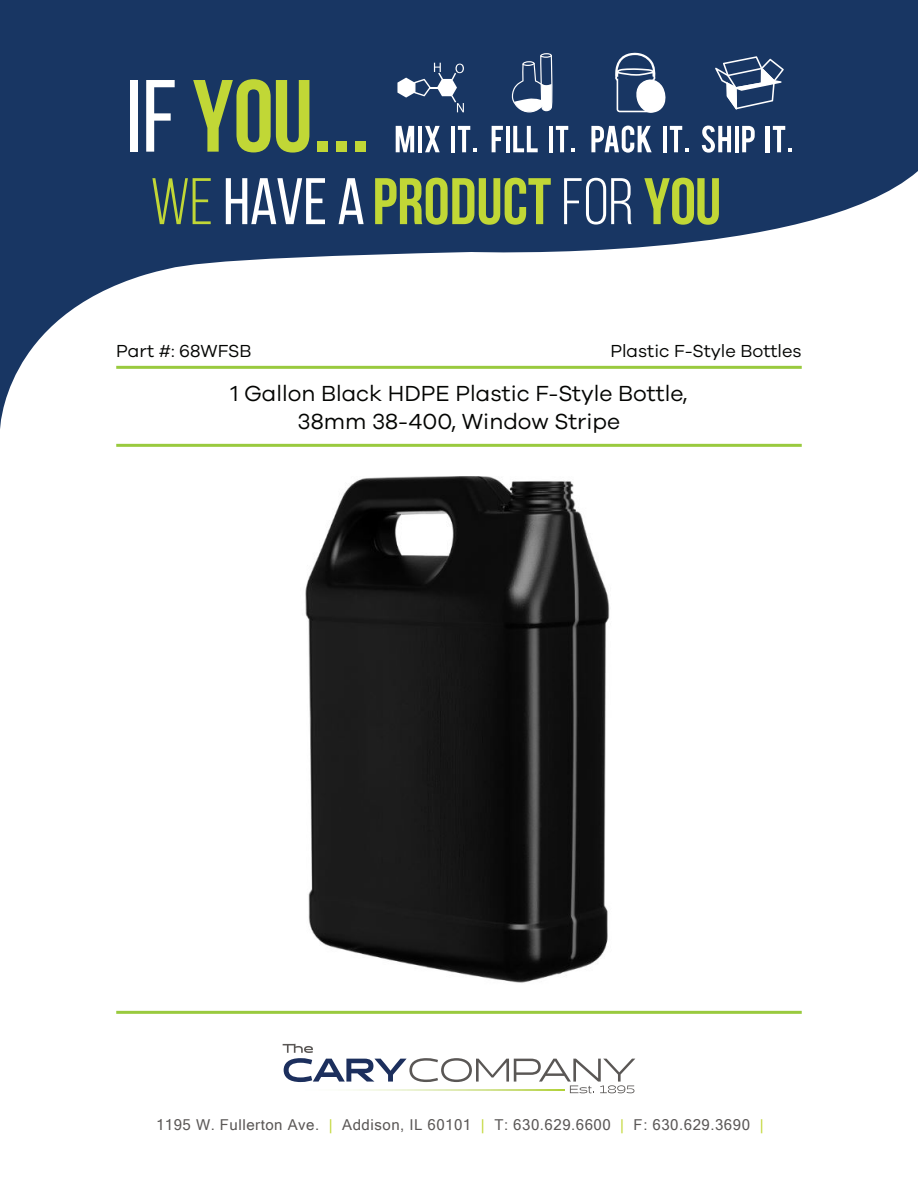
<style>
.page{position:relative;width:918px;height:1188px;background:#fff}
.page>*{position:absolute;margin:0;border:0;box-sizing:border-box;transform-origin:0 0}
.t1{font:22.5px "Galano Grotesque";color:#040503}
.t2{font:18px "Galano Grotesque";color:#040503}
.t3{font:15px "Microsoft Sans Serif";letter-spacing:.035em;color:#5b5857}
.t4{font:15px "Microsoft Sans Serif";color:#c1d736}
</style>
<div class="page">
<svg style="left:0;top:0;width:918px;height:429px;fill:#183663"></svg>
<div style="left:130px;top:80px;width:8px;height:72px;background:#fff"></div>
<svg style="left:146px;top:80px;width:29px;height:72px"></svg>
<svg style="left:193px;top:79px;width:116px;height:74px;background:#6f894b"></svg>
<div style="left:317px;top:141px;width:11px;height:11px;background:#c1d736"></div>
<div style="left:336px;top:141px;width:11px;height:11px;background:#c1d736"></div>
<div style="left:355px;top:141px;width:11px;height:11px;background:#c1d736"></div>
<svg style="left:152px;top:178px;width:59px;height:46px;background:#466256"></svg>
<svg style="left:226px;top:178px;width:99px;height:46px"></svg>
<svg style="left:339px;top:178px;width:25px;height:46px"></svg>
<svg style="left:375px;top:178px;width:176px;height:47px;background:#728c4a"></svg>
<svg style="left:564px;top:178px;width:68px;height:47px"></svg>
<svg style="left:644px;top:178px;width:75px;height:47px;background:#718a4b"></svg>
<svg style="left:614px;top:52px;width:52px;height:61px"></svg>
<svg style="left:397px;top:63px;width:67px;height:49px"></svg>
<svg style="left:715px;top:56px;width:69px;height:53px"></svg>
<svg style="left:511px;top:53px;width:42px;height:60px"></svg>
<svg style="left:396px;top:126px;width:18px;height:26px"></svg>
<hr style="left:418px;top:126px;width:4px;height:26px;background:#fff">
<svg style="left:425px;top:126px;width:15px;height:26px"></svg>
<hr style="left:451px;top:126px;width:4px;height:26px;background:#fff">
<svg style="left:458px;top:126px;width:19px;height:26px"></svg>
<svg style="left:492px;top:126px;width:11px;height:26px"></svg>
<hr style="left:506px;top:126px;width:4px;height:26px;background:#fff">
<svg style="left:513px;top:126px;width:25px;height:26px"></svg>
<hr style="left:549px;top:126px;width:4px;height:26px;background:#fff">
<svg style="left:556px;top:126px;width:19px;height:26px"></svg>
<svg style="left:591px;top:126px;width:61px;height:27px"></svg>
<hr style="left:663px;top:126px;width:4px;height:26px;background:#fff">
<svg style="left:670px;top:126px;width:19px;height:26px"></svg>
<svg style="left:702px;top:126px;width:29px;height:27px"></svg>
<hr style="left:735px;top:126px;width:4px;height:26px;background:#fff">
<svg style="left:742px;top:126px;width:13px;height:26px"></svg>
<hr style="left:766px;top:126px;width:4px;height:26px;background:#fff">
<svg style="left:773px;top:126px;width:19px;height:26px"></svg>
<hr style="left:116px;top:366px;width:686px;height:3px;background:#99ca3e">
<hr style="left:116px;top:444px;width:686px;height:3px;background:#99ca3e">
<hr style="left:116px;top:1011px;width:686px;height:3px;background:#99ca3e">
<svg style="left:283px;top:1044px;width:352px;height:49px"></svg>
<img style="left:284px;top:1089px;width:281px;height:2px">
<img style="left:305px;top:477px;width:305px;height:506px">
<p class="t2" style="left:610px;top:340px;width:193px">Plastic F-Style Bottles</p>
<p class="t1" style="left:230px;top:379px;width:459px">1 Gallon Black HDPE Plastic F-Style Bottle,</p>
<p class="t1" style="left:298px;top:408px;width:324px">38mm 38-400, Window Stripe</p>
<p class="t2" style="left:116px;top:340px;width:137px">Part #: 68WFSB</p>
<p class="t4" style="left:329px;top:1115px;width:5px">|</p>
<p class="t4" style="left:481px;top:1115px;width:5px">|</p>
<p class="t4" style="left:620px;top:1115px;width:5px">|</p>
<p class="t4" style="left:760px;top:1115px;width:5px">|</p>
<p class="t3" style="left:156px;top:1115px;width:165px">1195 W. Fullerton Ave.</p>
<p class="t3" style="left:342px;top:1115px;width:131px">Addison, IL 60101</p>
<p class="t3" style="left:494px;top:1115px;width:118px">T: 630.629.6600</p>
<p class="t3" style="left:634px;top:1115px;width:118px">F: 630.629.3690</p>
</div>
